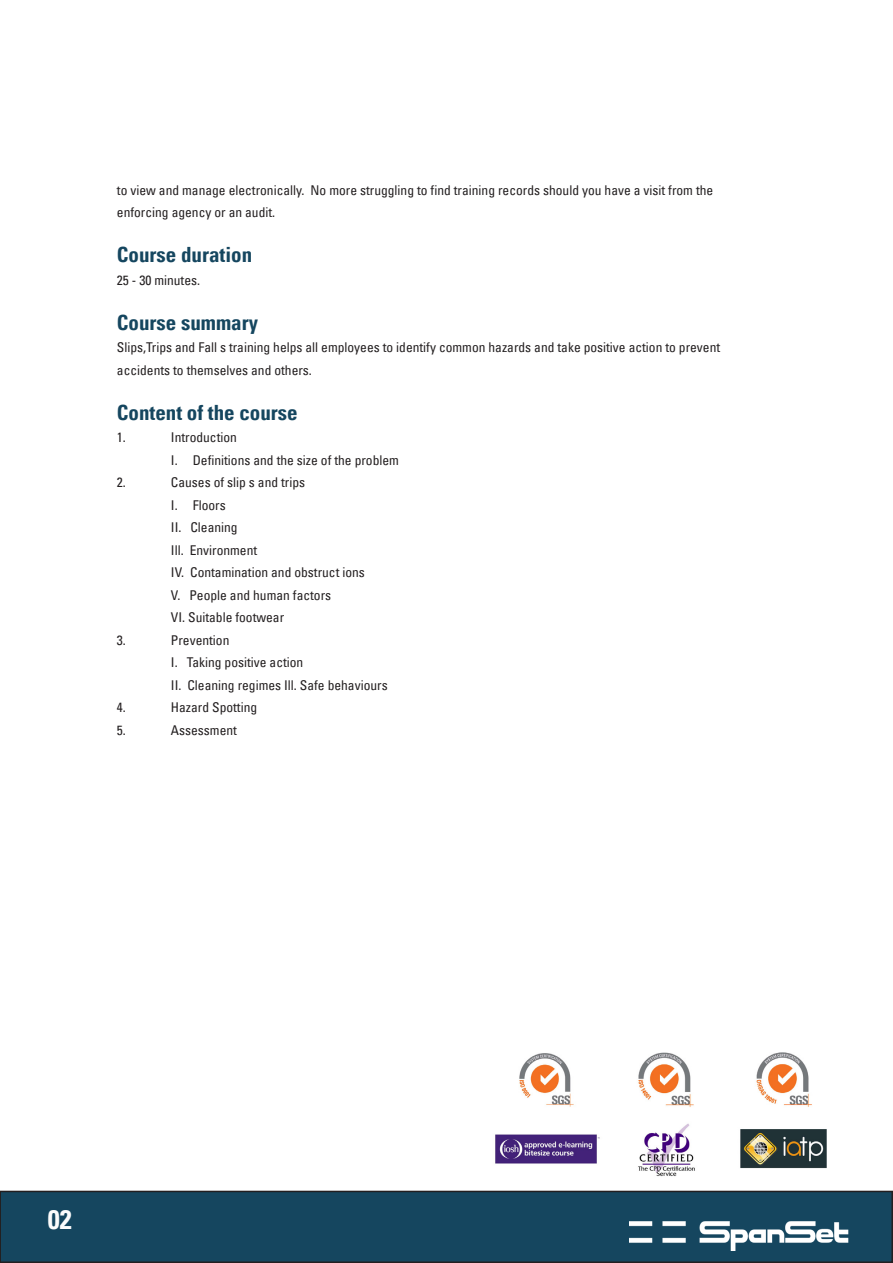
<style>
.page{position:relative;width:893px;height:1263px;background:#fff}
.page>*{position:absolute;margin:0;border:0;box-sizing:border-box;transform-origin:0 0}
.t1{font:700 condensed 27px "Univers LT Std";color:#fcfcfc}
.Paragraph_text{font:700 condensed 21px "Univers LT Std";color:#15465f}
.Paragraph_text-2{font:condensed 13.5px/22.5px "Univers LT Std";color:#231f20}
</style>
<div class="page">
<div style="left:0;top:1191px;width:892px;height:71px;background:#15465f"></div>
<div style="left:0;top:1191px;width:893px;height:72px;border:2px solid #231f20"></div>
<img style="left:495px;top:1052px;width:332px;height:125px">
<img style="left:629px;top:1222px;width:219px;height:28px">
<p class="Paragraph_text-2" style="left:117px;top:178px;width:598px">to view and manage electronically. No more struggling to find training records should you have a visit from the enforcing agency or an audit.</p>
<p class="Paragraph_text" style="left:117px;top:242px;width:137px">Course duration</p>
<p class="Paragraph_text-2" style="left:117px;top:268px;width:85px">25 - 30 minutes.</p>
<p class="Paragraph_text" style="left:117px;top:309px;width:143px">Course summary</p>
<p class="Paragraph_text-2" style="left:117px;top:336px;width:605px">Slips,Trips and Fall s training helps all employees to identify common hazards and take positive action to prevent accidents to themselves and others.</p>
<p class="Paragraph_text" style="left:117px;top:399px;width:182px">Content of the course</p>
<p class="Paragraph_text-2" style="left:117px;top:426px;width:10px">1.</p>
<p class="Paragraph_text-2" style="left:171px;top:426px;width:68px">Introduction</p>
<p class="Paragraph_text-2" style="left:171px;top:448px;width:229px">I. Definitions and the size of the problem</p>
<p class="Paragraph_text-2" style="left:117px;top:471px;width:10px">2.</p>
<p class="Paragraph_text-2" style="left:171px;top:471px;width:136px">Causes of slip s and trips</p>
<p class="Paragraph_text-2" style="left:171px;top:493px;width:56px">I. Floors</p>
<p class="Paragraph_text-2" style="left:171px;top:516px;width:68px">II. Cleaning</p>
<p class="Paragraph_text-2" style="left:171px;top:538px;width:88px">Ill. Environment</p>
<p class="Paragraph_text-2" style="left:171px;top:561px;width:195px">IV. Contamination and obstruct ions</p>
<p class="Paragraph_text-2" style="left:171px;top:583px;width:162px">V. People and human factors</p>
<p class="Paragraph_text-2" style="left:171px;top:606px;width:115px">VI. Suitable footwear</p>
<p class="Paragraph_text-2" style="left:117px;top:628px;width:10px">3.</p>
<p class="Paragraph_text-2" style="left:171px;top:628px;width:60px">Prevention</p>
<p class="Paragraph_text-2" style="left:171px;top:651px;width:134px">I. Taking positive action</p>
<p class="Paragraph_text-2" style="left:171px;top:673px;width:218px">II. Cleaning regimes Ill. Safe behaviours</p>
<p class="Paragraph_text-2" style="left:117px;top:696px;width:10px">4.</p>
<p class="Paragraph_text-2" style="left:171px;top:696px;width:88px">Hazard Spotting</p>
<p class="Paragraph_text-2" style="left:117px;top:718px;width:10px">5.</p>
<p class="Paragraph_text-2" style="left:171px;top:718px;width:67px">Assessment</p>
<h1 class="t1" style="left:48px;top:1202px;width:25px">02</h1>
</div>
